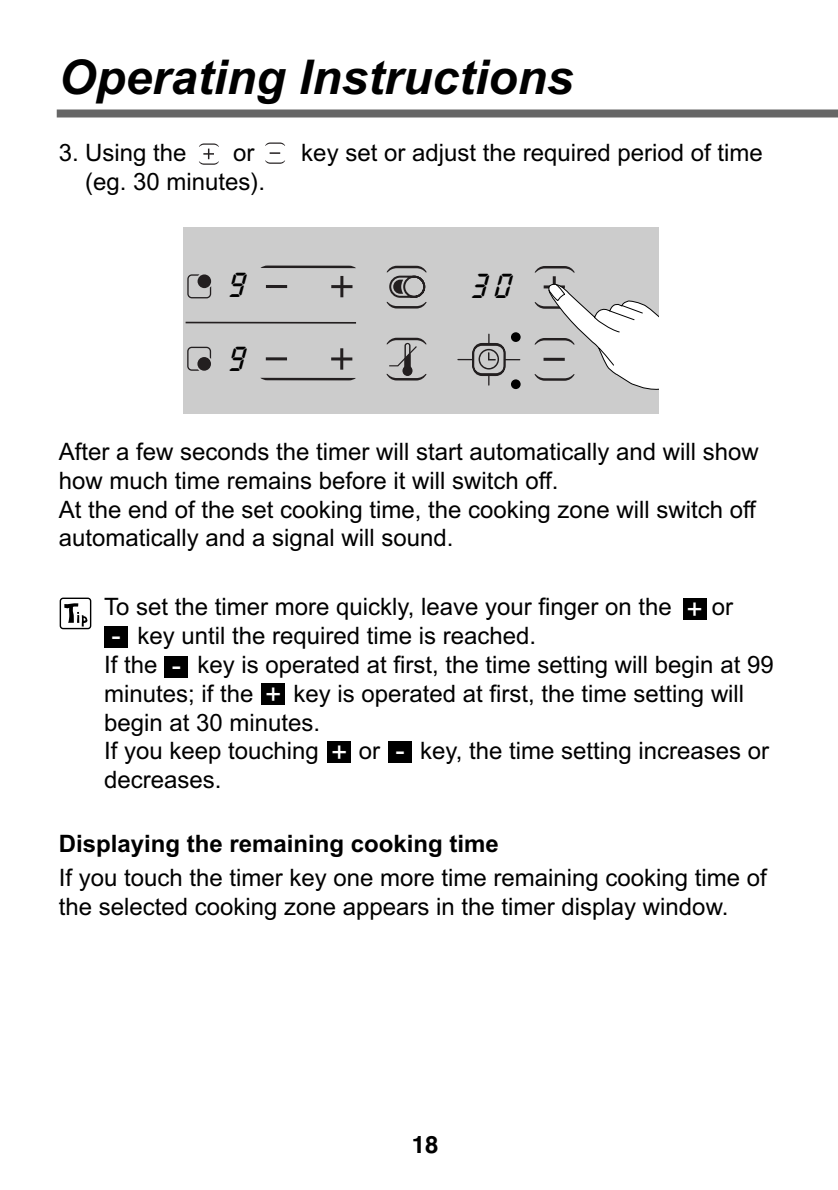
<style>
.page{position:relative;width:838px;height:1190px;background:#fff}
.page>*{position:absolute;margin:0;border:0;box-sizing:border-box;transform-origin:0 0}
.t1{font:italic 700 48px "Arial";color:#000}
.t2{font:32px "Digital";color:#000}
.t3{font:28px "Arial";color:#fff}
.t4{font:24px/28.8px "Arial";color:#000}
.t5{font:700 24px "Arial";color:#000}
.t6{font:italic 700 24px "Helvetica";color:#000}
</style>
<div class="page">
<div style="left:57px;top:110px;width:781px;height:8px;background:#666"></div>
<div style="left:183px;top:228px;width:476px;height:186px;background:#ccc"></div>
<svg style="left:535px;top:266px;width:40px;height:7px"></svg>
<svg style="left:260px;top:266px;width:96px;height:2px"></svg>
<svg style="left:260px;top:378px;width:96px;height:2px"></svg>
<hr style="left:553px;top:276px;width:3px;height:22px;background:#231f20">
<hr style="left:266px;top:285px;width:21px;height:3px;background:#231f20">
<hr style="left:331px;top:285px;width:22px;height:3px;background:#231f20">
<hr style="left:340px;top:276px;width:3px;height:21px;background:#231f20">
<hr style="left:266px;top:357px;width:21px;height:3px;background:#231f20">
<svg style="left:331px;top:357px;width:21px;height:4px"></svg>
<hr style="left:340px;top:348px;width:3px;height:22px;background:#231f20">
<svg style="left:187px;top:274px;width:24px;height:24px"></svg>
<div style="left:198px;top:274px;width:13px;height:14px;background:#231f20;border-radius:50%"></div>
<svg style="left:187px;top:347px;width:24px;height:24px"></svg>
<div style="left:197px;top:357px;width:14px;height:14px;background:#231f20;border-radius:50%"></div>
<svg style="left:386px;top:266px;width:41px;height:43px"></svg>
<svg style="left:457px;top:334px;width:63px;height:52px"></svg>
<hr style="left:186px;top:322px;width:170px;height:2px;background:#231f20">
<svg style="left:386px;top:338px;width:41px;height:43px"></svg>
<svg style="left:534px;top:279px;width:125px;height:111px"></svg>
<div style="left:511px;top:332px;width:10px;height:10px;background:#000;border-radius:50%"></div>
<div style="left:511px;top:379px;width:10px;height:10px;background:#000;border-radius:50%"></div>
<svg style="left:199px;top:143px;width:20px;height:22px"></svg>
<svg style="left:265px;top:143px;width:20px;height:3px"></svg>
<svg style="left:265px;top:160px;width:20px;height:4px"></svg>
<svg style="left:270px;top:152px;width:10px;height:2px"></svg>
<div style="left:165px;top:656px;width:23px;height:22px;background:#000"></div>
<div style="left:683px;top:599px;width:23px;height:21px;background:#000"></div>
<div style="left:104px;top:627px;width:24px;height:21px;background:#000"></div>
<div style="left:262px;top:683px;width:23px;height:22px;background:#000"></div>
<div style="left:328px;top:741px;width:23px;height:22px;background:#000"></div>
<div style="left:389px;top:741px;width:23px;height:22px;background:#000"></div>
<div style="left:60px;top:598px;width:31px;height:31px;border:1px solid #000;border-radius:3px"></div>
<svg style="left:64px;top:603px;width:24px;height:24px"></svg>
<h1 class="t1" style="left:59px;top:59px;width:516px">Operating Instructions</h1>
<p class="t4" style="left:59px;top:141px;width:129px">3. Using the</p>
<p class="t4" style="left:233px;top:141px;width:23px">or</p>
<p class="t4" style="left:301px;top:141px;width:463px">key set or adjust the required period of time</p>
<p class="t4" style="left:85px;top:170px;width:182px">(eg. 30 minutes).</p>
<h2 class="t2" style="left:231px;top:267px;width:17px">9</h2>
<h2 class="t2" style="left:473px;top:268px;width:40px">3 0</h2>
<h2 class="t2" style="left:231px;top:341px;width:17px">9</h2>
<p class="t4" style="left:59px;top:440px;width:702px">After a few seconds the timer will start automatically and will show how much time remains before it will switch off.<br>At the end of the set cooking time, the cooking zone will switch off automatically and a signal will sound.</p>
<p class="t4" style="left:104px;top:595px;width:569px">To set the timer more quickly, leave your finger on the</p>
<p class="t4" style="left:712px;top:595px;width:23px">or</p>
<p class="t4" style="left:104px;top:624px;width:434px;text-indent:33px">key until the required time is reached.<br>If the</p>
<p class="t3" style="left:687px;top:599px;width:18px">+</p>
<p class="t3" style="left:111px;top:625px;width:11px">-</p>
<p class="t4" style="left:104px;top:653px;width:671px;text-indent:93px">key is operated at first, the time setting will begin at 99 minutes; if the</p>
<p class="t3" style="left:172px;top:655px;width:11px">-</p>
<p class="t4" style="left:104px;top:681px;width:642px;text-indent:189px">key is operated at first, the time setting will begin at 30 minutes.<br>If you keep touching</p>
<p class="t3" style="left:265px;top:684px;width:18px">+</p>
<p class="t4" style="left:359px;top:739px;width:23px">or</p>
<p class="t4" style="left:420px;top:739px;width:351px">key, the time setting increases or</p>
<p class="t3" style="left:331px;top:742px;width:18px">+</p>
<p class="t3" style="left:396px;top:740px;width:11px">-</p>
<p class="t4" style="left:104px;top:768px;width:119px">decreases.</p>
<p class="t5" style="left:59px;top:834px;width:442px">Displaying the remaining cooking time</p>
<p class="t4" style="left:59px;top:865px;width:710px">If you touch the timer key one more time remaining cooking time of the selected cooking zone appears in the timer display window.</p>
<p class="t6" style="left:412px;top:1136px;width:28px">18</p>
</div>
